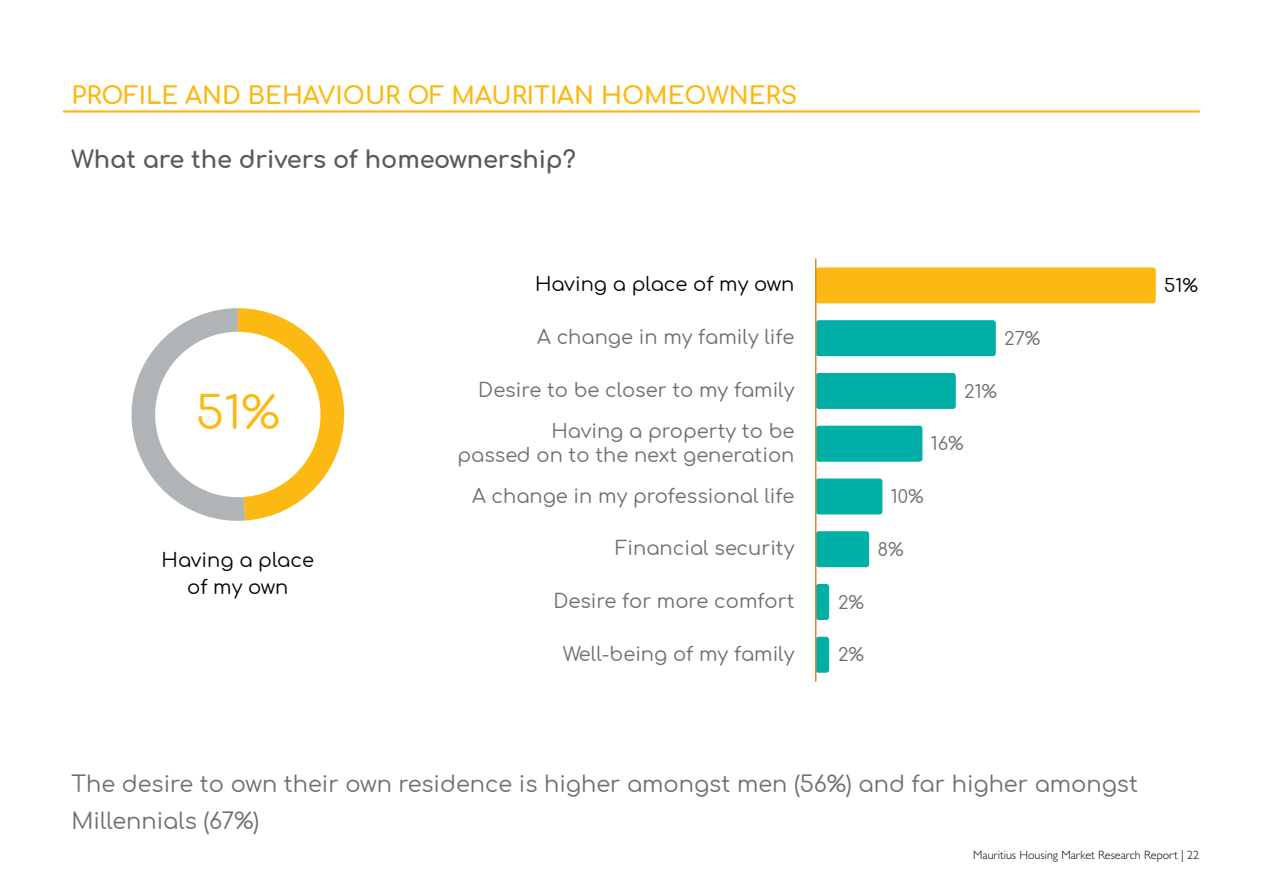
<style>
.page{position:relative;width:1263px;height:893px;background:#fff}
.page>*{position:absolute;margin:0;border:0;box-sizing:border-box;transform-origin:0 0}
.t1{font:45px "Comfortaa";color:#fdb913}
.t2{font:700 24px "Comfortaa";color:#fdb913}
.t3{font:700 24px "Comfortaa";letter-spacing:-.005em;color:#58595b}
.t4{font:22.5px/37.5px "Comfortaa";color:#6d6e71}
.t5{font:19.5px/40.8px "Comfortaa";color:#6d6e71;text-align:right}
.t6{font:19.5px/27px "Comfortaa";color:#000;text-align:center}
.t7{font:18px "Comfortaa";color:#6d6e71}
.t8{font:18px "Comfortaa";color:#000}
.t9{font:300 12px "Gill Sans Std";color:#000}
</style>
<div class="page">
<svg style="left:131px;top:308px;width:213px;height:213px"></svg>
<hr style="left:64px;top:110px;width:1135px;height:3px;background:#fdb913">
<div style="left:155px;top:332px;width:165px;height:165px;background:#fff;border-radius:50%"></div>
<div style="left:816px;top:637px;width:13px;height:36px;background:#00afa5;border-radius:3px"></div>
<div style="left:816px;top:584px;width:13px;height:36px;background:#00afa5;border-radius:3px"></div>
<div style="left:816px;top:531px;width:53px;height:36px;background:#00afa5;border-radius:3px"></div>
<div style="left:816px;top:478px;width:66px;height:36px;background:#00afa5;border-radius:3px"></div>
<div style="left:816px;top:426px;width:106px;height:36px;background:#00afa5;border-radius:3px"></div>
<div style="left:816px;top:373px;width:140px;height:36px;background:#00afa5;border-radius:3px"></div>
<div style="left:816px;top:320px;width:180px;height:36px;background:#00afa5;border-radius:3px"></div>
<div style="left:816px;top:267px;width:340px;height:36px;background:#fdb913;border-radius:3px"></div>
<hr style="left:815px;top:259px;width:1px;height:422px;background:#e38726">
<p class="t2" style="left:72px;top:73px;width:727px">PROFILE AND BEHAVIOUR OF MAURITIAN HOMEOWNERS</p>
<p class="t3" style="left:72px;top:138px;width:506px">What are the drivers of homeownership?</p>
<h1 class="t1" style="left:196px;top:372px;width:85px">51%</h1>
<p class="t6" style="left:162px;top:544px;width:154px">Having a place of my own</p>
<p class="t6" style="left:535px;top:268px;width:261px">Having a place of my own</p>
<p class="t5" style="left:537px;top:314px;width:259px">A change in my family life</p>
<p class="t5" style="left:478px;top:367px;width:318px">Desire to be closer to my family<br>Having a property to be</p>
<p class="t5" style="left:457px;top:432px;width:339px">passed on to the next generation<br>A change in my professional life</p>
<p class="t5" style="left:615px;top:525px;width:181px">Financial security</p>
<p class="t5" style="left:553px;top:578px;width:243px">Desire for more comfort</p>
<p class="t5" style="left:563px;top:631px;width:233px">Well-being of my family</p>
<p class="t7" style="left:1004px;top:322px;width:38px">27%</p>
<p class="t7" style="left:964px;top:375px;width:34px">21%</p>
<p class="t7" style="left:931px;top:428px;width:34px">16%</p>
<p class="t7" style="left:891px;top:480px;width:34px">10%</p>
<p class="t7" style="left:878px;top:533px;width:28px">8%</p>
<p class="t7" style="left:838px;top:586px;width:27px">2%</p>
<p class="t7" style="left:838px;top:639px;width:27px">2%</p>
<p class="t8" style="left:1164px;top:269px;width:35px">51%</p>
<p class="t4" style="left:72px;top:762px;width:1068px">The desire to own their own residence is higher amongst men (56%) and far higher amongst<br>Millennials (67%)</p>
<p class="t9" style="left:973px;top:848px;width:227px">Mauritius Housing Market Research Report | 22</p>
</div>
